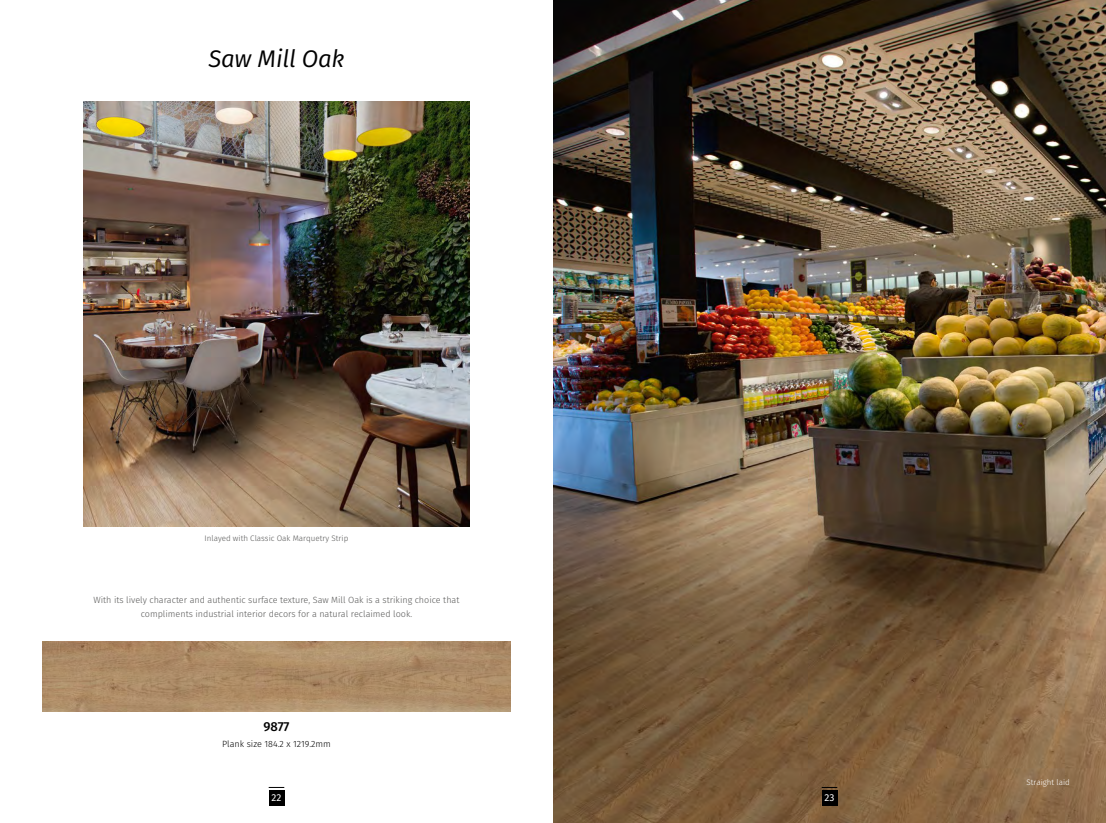
<style>
.page{position:relative;width:1106px;height:823px;background:#fff}
.page>*{position:absolute;margin:0;border:0;box-sizing:border-box;transform-origin:0 0}
.t1{font:italic 24px "Fira Sans";letter-spacing:-.01em;color:#000}
.t2{font:500 13px "Fira Sans";color:#000}
.t3{font:10px "Fira Sans";color:#fff}
.t4{font:300 9px/14px "Fira Sans";color:#575756;text-align:center}
.t5{font:300 9px "Fira Sans";color:#000}
.t6{font:300 8px "Fira Sans";color:#575756}
.t7{font:300 8px "Fira Sans";color:#fff}
</style>
<div class="page">
<div style="left:269px;top:789px;width:15px;height:15px;background:#000"></div>
<svg style="left:269px;top:786px;width:15px;height:1px"></svg>
<img style="left:43px;top:641px;width:467px;height:70px">
<img style="left:553px;top:0;width:553px;height:822px">
<img style="left:83px;top:102px;width:387px;height:424px">
<div style="left:821px;top:789px;width:16px;height:15px;background:#000"></div>
<svg style="left:821px;top:786px;width:16px;height:1px"></svg>
<h1 class="t1" style="left:208px;top:41px;width:137px">Saw Mill Oak</h1>
<p class="t6" style="left:205px;top:532px;width:145px">Inlayed with Classic Oak Marquetry Strip</p>
<p class="t4" style="left:93px;top:592px;width:367px">With its lively character and authentic surface texture, Saw Mill Oak is a striking choice that compliments industrial interior decors for a natural reclaimed look.</p>
<h2 class="t2" style="left:263px;top:715px;width:28px">9877</h2>
<p class="t5" style="left:222px;top:736px;width:110px">Plank size 184.2 x 1219.2mm</p>
<p class="t3" style="left:271px;top:789px;width:12px">22</p>
<p class="t3" style="left:824px;top:789px;width:12px">23</p>
<p class="t7" style="left:1026px;top:776px;width:45px">Straight laid</p>
</div>
